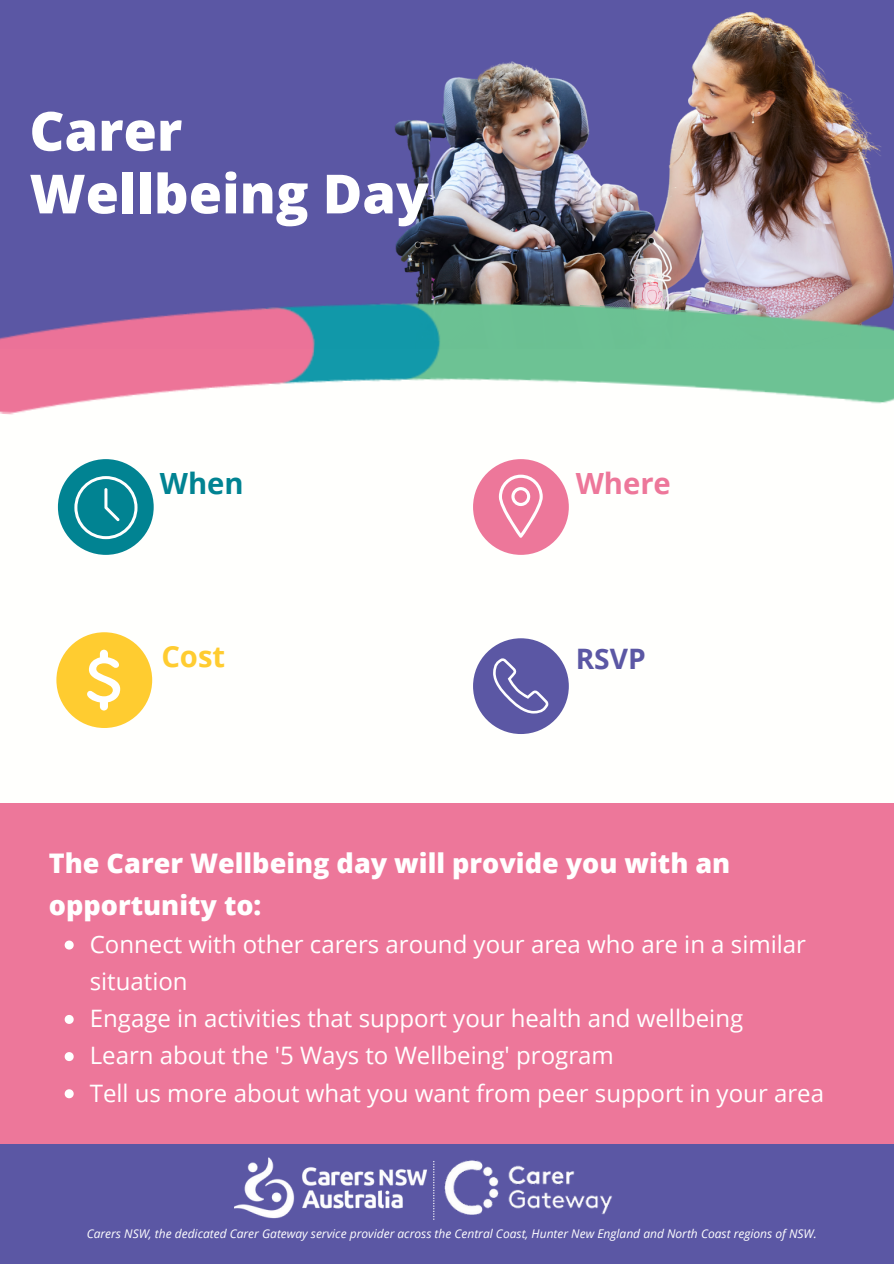
<style>
.page{position:relative;width:894px;height:1264px;background:#fff}
.page>*{position:absolute;margin:0;border:0;box-sizing:border-box;transform-origin:0 0}
.t1{font:800 54px/62.7px "Open Sans";color:#fff}
.t2{font:700 29.25px "Open Sans";color:#ed779a}
.t3{font:700 29.25px "Open Sans";color:#018392}
.t4{font:700 29.25px "Open Sans";color:#ffcc30}
.t5{font:700 28.2px "Open Sans";color:#5b57a4}
.t6{font:800 27px/41.7px "Open Sans";color:#fff}
.t7{font:24px/37.2px "Open Sans";color:#fff}
.t8{font:italic 12px "Open Sans";color:#fff}
</style>
<div class="page">
<div style="left:0;top:0;width:893px;height:348px;background:#5b57a4"></div>
<img style="left:394px;top:12px;width:499px;height:263px">
<img style="left:0;top:275px;width:893px;height:140px">
<div style="left:0;top:1143px;width:893px;height:120px;background:#5b57a4"></div>
<div style="left:58px;top:459px;width:96px;height:96px;background:#018392;border-radius:50%"></div>
<svg style="left:74px;top:476px;width:63px;height:63px"></svg>
<div style="left:473px;top:459px;width:95px;height:96px;background:#ed779a;border-radius:50%"></div>
<svg style="left:498px;top:474px;width:44px;height:63px"></svg>
<div style="left:56px;top:632px;width:96px;height:96px;background:#ffcc30;border-radius:50%"></div>
<svg style="left:87px;top:649px;width:33px;height:61px"></svg>
<div style="left:473px;top:638px;width:95px;height:96px;background:#5b57a4;border-radius:50%"></div>
<svg style="left:493px;top:658px;width:55px;height:55px"></svg>
<img style="left:444px;top:1160px;width:168px;height:55px">
<img style="left:234px;top:1157px;width:201px;height:63px">
<svg style="left:433px;top:1160px;width:1px;height:59px"></svg>
<div style="left:0;top:803px;width:893px;height:340px;background:#ed779a"></div>
<svg style="left:65px;top:940px;width:9px;height:9px"></svg>
<svg style="left:65px;top:1015px;width:9px;height:8px"></svg>
<svg style="left:65px;top:1052px;width:9px;height:9px"></svg>
<svg style="left:65px;top:1089px;width:9px;height:9px"></svg>
<p class="t1" style="left:29px;top:98px;width:401px">Carer<br>Wellbeing Day</p>
<p class="t3" style="left:160px;top:463px;width:85px">When</p>
<p class="t2" style="left:575px;top:462px;width:97px">Where</p>
<p class="t4" style="left:161px;top:635px;width:65px">Cost</p>
<p class="t5" style="left:575px;top:639px;width:71px">RSVP</p>
<p class="t6" style="left:49px;top:841px;width:682px">The Carer Wellbeing day will provide you with an opportunity to:</p>
<p class="t7" style="left:90px;top:925px;width:717px">Connect with other carers around your area who are in a similar situation</p>
<p class="t7" style="left:90px;top:999px;width:654px">Engage in activities that support your health and wellbeing</p>
<p class="t7" style="left:90px;top:1036px;width:525px">Learn about the '5 Ways to Wellbeing' program</p>
<p class="t7" style="left:90px;top:1073px;width:735px">Tell us more about what you want from peer support in your area</p>
<p class="t8" style="left:87px;top:1225px;width:731px">Carers NSW, the dedicated Carer Gateway service provider across the Central Coast, Hunter New England and North Coast regions of NSW.</p>
</div>
